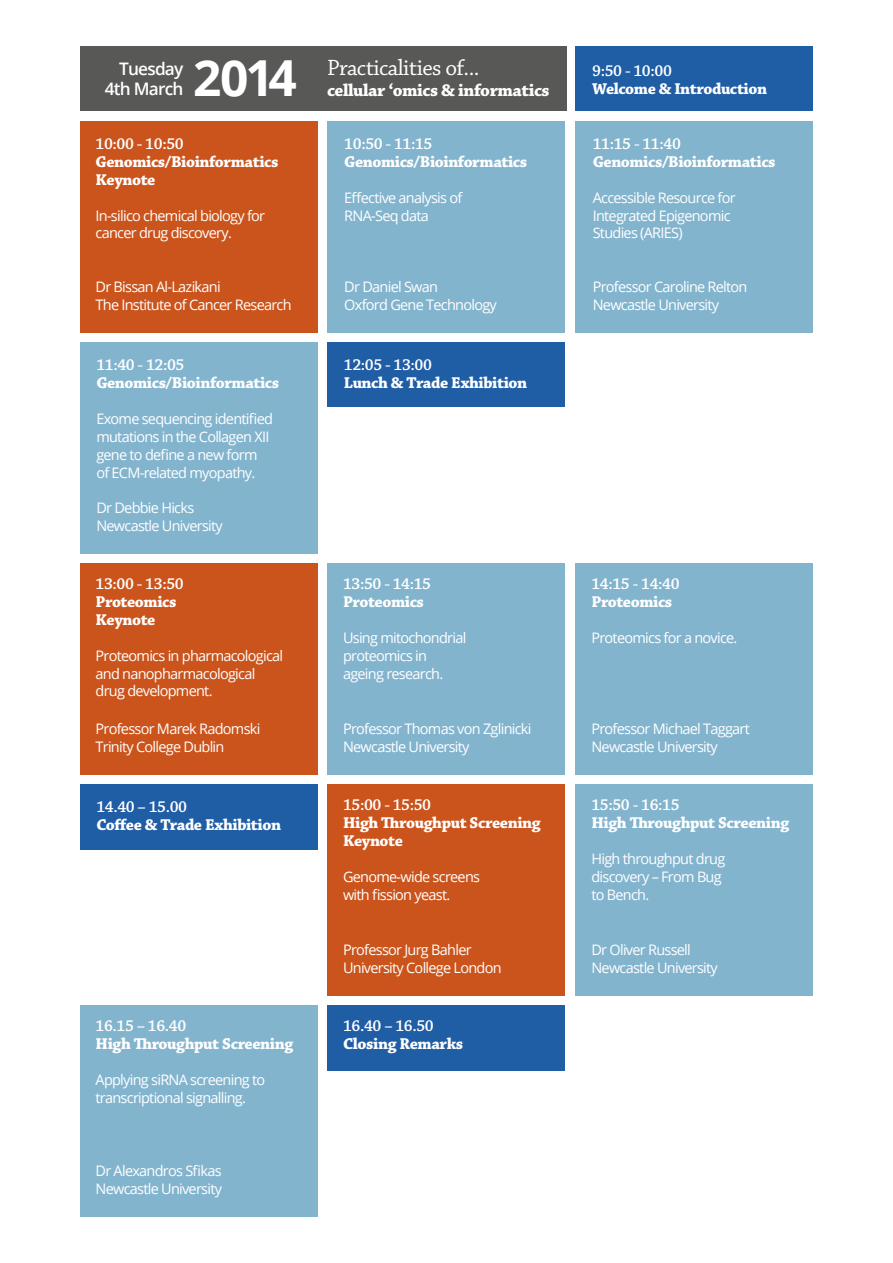
<style>
.page{position:relative;width:893px;height:1263px;background:#fff}
.page>*{position:absolute;margin:0;border:0;box-sizing:border-box;transform-origin:0 0}
.t1{font:23.25px "Chaparral Pro";letter-spacing:-.025em;color:#fff}
.t2{font:700 18px "Chaparral Pro";letter-spacing:-.025em;color:#fff}
.t3{font:600 17.25px/20.1px "Open Sans";letter-spacing:-.045em;color:#fff;text-align:right}
.t4{font:700 16.5px/18px "Chaparral Pro";letter-spacing:-.025em;color:#fff}
.t5{font:600 16.5px "Chaparral Pro";letter-spacing:-.025em;color:#fff}
.t6{font:14.55px/18px "Open Sans";letter-spacing:-.05em;color:#fff}
.s1{font-family:"Open Sans";font-weight:700;font-size:49.65px}
</style>
<div class="page">
<div style="left:576px;top:121px;width:237px;height:211px;background:#83b4ce"></div>
<div style="left:80px;top:342px;width:237px;height:211px;background:#83b4ce"></div>
<div style="left:327px;top:342px;width:238px;height:64px;background:#1f5da5"></div>
<div style="left:80px;top:121px;width:237px;height:211px;background:#cb541c"></div>
<div style="left:327px;top:121px;width:238px;height:211px;background:#83b4ce"></div>
<div style="left:80px;top:563px;width:237px;height:211px;background:#cb541c"></div>
<div style="left:327px;top:563px;width:238px;height:211px;background:#83b4ce"></div>
<div style="left:327px;top:784px;width:238px;height:211px;background:#cb541c"></div>
<div style="left:576px;top:563px;width:237px;height:211px;background:#83b4ce"></div>
<div style="left:576px;top:784px;width:237px;height:211px;background:#83b4ce"></div>
<div style="left:80px;top:784px;width:237px;height:65px;background:#1f5da5"></div>
<div style="left:80px;top:1005px;width:237px;height:211px;background:#83b4ce"></div>
<div style="left:327px;top:1005px;width:238px;height:66px;background:#1f5da5"></div>
<div style="left:576px;top:47px;width:237px;height:64px;background:#1f5da5"></div>
<div style="left:311px;top:47px;width:255px;height:64px;background:#585857"></div>
<div style="left:80px;top:47px;width:237px;height:64px;background:#585857"></div>
<p class="t3" style="left:105px;top:58px;width:80px">Tuesday<br>4th March</p>
<h1 class="t1" style="left:193px;top:55px;width:288px"><span class="s1">2014</span> Practicalities of...</h1>
<p class="t2" style="left:327px;top:80px;width:224px">cellular ‘omics &amp; informatics</p>
<p class="t5" style="left:96px;top:134px;width:90px">10:00 - 10:50</p>
<p class="t4" style="left:96px;top:153px;width:184px">Genomics/Bioinformatics<br>Keynote</p>
<p class="t6" style="left:96px;top:206px;width:171px">In-silico chemical biology for cancer drug discovery.</p>
<p class="t6" style="left:96px;top:278px;width:198px">Dr Bissan Al-Lazikani<br>The Institute of Cancer Research</p>
<p class="t5" style="left:96px;top:356px;width:90px">11:40 - 12:05</p>
<p class="t4" style="left:96px;top:375px;width:184px">Genomics/Bioinformatics</p>
<p class="t6" style="left:96px;top:410px;width:178px">Exome sequencing identified mutations in the Collagen XII gene to define a new form of ECM-related myopathy.</p>
<p class="t6" style="left:96px;top:499px;width:128px">Dr Debbie Hicks<br>Newcastle University</p>
<p class="t5" style="left:96px;top:574px;width:90px">13:00 - 13:50</p>
<p class="t4" style="left:96px;top:593px;width:82px">Proteomics<br>Keynote</p>
<p class="t6" style="left:96px;top:646px;width:189px">Proteomics in pharmacological and nanopharmacological drug development.</p>
<p class="t6" style="left:96px;top:719px;width:166px">Professor Marek Radomski<br>Trinity College Dublin</p>
<p class="t5" style="left:96px;top:798px;width:92px">14.40 – 15.00</p>
<p class="t4" style="left:96px;top:817px;width:186px">Coffee &amp; Trade Exhibition</p>
<p class="t5" style="left:96px;top:1016px;width:92px">16.15 – 16.40</p>
<p class="t4" style="left:96px;top:1035px;width:199px">High Throughput Screening</p>
<p class="t6" style="left:96px;top:1070px;width:171px">Applying siRNA screening to transcriptional signalling.</p>
<p class="t6" style="left:96px;top:1161px;width:128px">Dr Alexandros Sfikas<br>Newcastle University</p>
<p class="t5" style="left:344px;top:134px;width:90px">10:50 - 11:15</p>
<p class="t4" style="left:344px;top:153px;width:184px">Genomics/Bioinformatics</p>
<p class="t6" style="left:344px;top:188px;width:119px">Effective analysis of<br>RNA-Seq data</p>
<p class="t6" style="left:344px;top:278px;width:154px">Dr Daniel Swan<br>Oxford Gene Technology</p>
<p class="t5" style="left:344px;top:356px;width:90px">12:05 - 13:00</p>
<p class="t4" style="left:344px;top:375px;width:185px">Lunch &amp; Trade Exhibition</p>
<p class="t5" style="left:343px;top:574px;width:90px">13:50 - 14:15</p>
<p class="t4" style="left:343px;top:593px;width:82px">Proteomics</p>
<p class="t6" style="left:343px;top:628px;width:125px">Using mitochondrial proteomics in ageing research.</p>
<p class="t6" style="left:343px;top:719px;width:190px">Professor Thomas von Zglinicki<br>Newcastle University</p>
<p class="t5" style="left:343px;top:795px;width:90px">15:00 - 15:50</p>
<p class="t4" style="left:343px;top:814px;width:199px">High Throughput Screening<br>Keynote</p>
<p class="t6" style="left:343px;top:867px;width:139px">Genome-wide screens with fission yeast.</p>
<p class="t6" style="left:343px;top:940px;width:160px">Professor Jurg Bahler<br>University College London</p>
<p class="t5" style="left:343px;top:1016px;width:92px">16.40 – 16.50</p>
<p class="t4" style="left:343px;top:1035px;width:122px">Closing Remarks</p>
<p class="t5" style="left:592px;top:62px;width:81px">9:50 - 10:00</p>
<p class="t4" style="left:592px;top:81px;width:176px">Welcome &amp; Introduction</p>
<p class="t5" style="left:593px;top:134px;width:90px">11:15 - 11:40</p>
<p class="t4" style="left:593px;top:153px;width:184px">Genomics/Bioinformatics</p>
<p class="t6" style="left:593px;top:188px;width:145px">Accessible Resource for<br>Integrated Epigenomic<br>Studies (ARIES)</p>
<p class="t6" style="left:593px;top:278px;width:156px">Professor Caroline Relton<br>Newcastle University</p>
<p class="t5" style="left:591px;top:574px;width:90px">14:15 - 14:40</p>
<p class="t4" style="left:591px;top:593px;width:82px">Proteomics</p>
<p class="t6" style="left:591px;top:628px;width:148px">Proteomics for a novice.</p>
<p class="t6" style="left:591px;top:719px;width:160px">Professor Michael Taggart<br>Newcastle University</p>
<p class="t5" style="left:591px;top:795px;width:90px">15:50 - 16:15</p>
<p class="t4" style="left:591px;top:814px;width:199px">High Throughput Screening</p>
<p class="t6" style="left:591px;top:849px;width:135px">High throughput drug discovery – From Bug to Bench.</p>
<p class="t6" style="left:591px;top:940px;width:128px">Dr Oliver Russell<br>Newcastle University</p>
</div>
